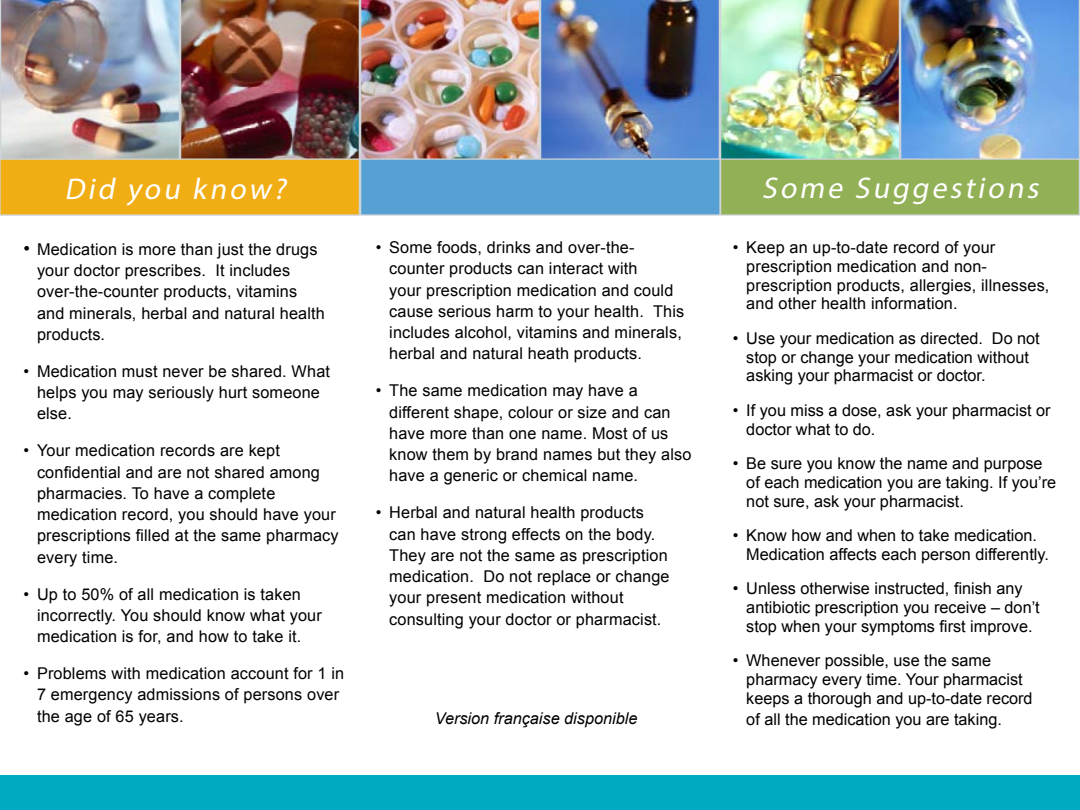
<style>
.page{position:relative;width:1080px;height:810px;background:#fff}
.page>*{position:absolute;margin:0;border:0;box-sizing:border-box;transform-origin:0 0}
.Cover{font:italic 30px "Myriad Pro";color:#fff}
.Body{font:16.25px/21.2px "Arial";letter-spacing:.01em;color:#000}
.Body-2{font:italic 16.25px "Arial";color:#000}
.s1{font-size:18.75px}
</style>
<div class="page">
<img style="left:720px;top:0;width:180px;height:158px">
<img style="left:0;top:0;width:180px;height:158px">
<img style="left:180px;top:0;width:180px;height:158px">
<img style="left:540px;top:0;width:180px;height:158px">
<img style="left:900px;top:0;width:180px;height:158px">
<div style="left:0;top:775px;width:1080px;height:35px;background:#00abc1"></div>
<img style="left:360px;top:0;width:180px;height:158px">
<div style="left:721px;top:159px;width:358px;height:56px;background:#92b156"></div>
<div style="left:720px;top:158px;width:360px;height:58px;border:1px solid #cfd4d8"></div>
<div style="left:0;top:159px;width:359px;height:56px;background:#f1ad14"></div>
<div style="left:0;top:158px;width:360px;height:58px;border:1px solid #cfd4d8"></div>
<div style="left:361px;top:159px;width:359px;height:56px;background:#56a0d3"></div>
<div style="left:360px;top:158px;width:361px;height:58px;border:1px solid #cfd4d8"></div>
<p class="Cover" style="left:64px;top:170px;width:229px">Did you know?</p>
<p class="Body" style="left:37px;top:239px;width:289px;text-indent:-14px"><span class="s1">•</span> Medication is more than just the drugs your doctor prescribes. It includes over-the-counter products, vitamins and minerals, herbal and natural health products.</p>
<p class="Body" style="left:37px;top:361px;width:295px;text-indent:-14px">• Medication must never be shared. What helps you may seriously hurt someone else.</p>
<p class="Body" style="left:37px;top:440px;width:303px;text-indent:-14px">• Your medication records are kept confidential and are not shared among pharmacies. To have a complete medication record, you should have your prescriptions filled at the same pharmacy every time.</p>
<p class="Body" style="left:37px;top:583px;width:286px;text-indent:-14px">• Up to 50% of all medication is taken incorrectly. You should know what your medication is for, and how to take it.</p>
<p class="Body" style="left:37px;top:663px;width:309px;text-indent:-14px">• Problems with medication account for 1 in<br>7 emergency admissions of persons over the age of 65 years.</p>
<p class="Body" style="left:389px;top:237px;width:297px;text-indent:-13px">• Some foods, drinks and over-the&shy;counter products can interact with<br>your prescription medication and could cause serious harm to your health. This includes alcohol, vitamins and minerals, herbal and natural heath products.</p>
<p class="Body" style="left:389px;top:380px;width:304px;text-indent:-13px">• The same medication may have a different shape, colour or size and can have more than one name. Most of us know them by brand names but they also have a generic or chemical name.</p>
<p class="Body" style="left:389px;top:502px;width:282px;text-indent:-13px">• Herbal and natural health products can have strong effects on the body.<br>They are not the same as prescription medication. Do not replace or change your present medication without consulting your doctor or pharmacist.</p>
<p class="Body-2" style="left:435px;top:708px;width:204px">Version française disponible</p>
<p class="Cover" style="left:762px;top:170px;width:284px">Some Suggestions</p>
<p class="Body" style="left:746px;top:238px;width:305px;line-height:18.8px;text-indent:-13px">• Keep an up-to-date record of your prescription medication and non&shy;prescription products, allergies, illnesses, and other health information.</p>
<p class="Body" style="left:746px;top:329px;width:295px;line-height:18.8px;text-indent:-13px">• Use your medication as directed. Do not stop or change your medication without asking your pharmacist or doctor.</p>
<p class="Body" style="left:746px;top:401px;width:306px;line-height:18.8px;text-indent:-13px">• If you miss a dose, ask your pharmacist or doctor what to do.</p>
<p class="Body" style="left:746px;top:454px;width:311px;line-height:18.8px;text-indent:-13px">• Be sure you know the name and purpose of each medication you are taking. If you’re not sure, ask your pharmacist.</p>
<p class="Body" style="left:746px;top:526px;width:304px;line-height:18.8px;text-indent:-13px">• Know how and when to take medication.<br>Medication affects each person differently.</p>
<p class="Body" style="left:746px;top:579px;width:295px;line-height:18.8px;text-indent:-13px">• Unless otherwise instructed, finish any antibiotic prescription you receive – don’t stop when your symptoms first improve.</p>
<p class="Body" style="left:746px;top:651px;width:288px;line-height:18.8px;text-indent:-13px">• Whenever possible, use the same pharmacy every time. Your pharmacist keeps a thorough and up-to-date record</p>
<p class="Body" style="left:746px;top:709px;width:257px">of all the medication you are taking.</p>
</div>
